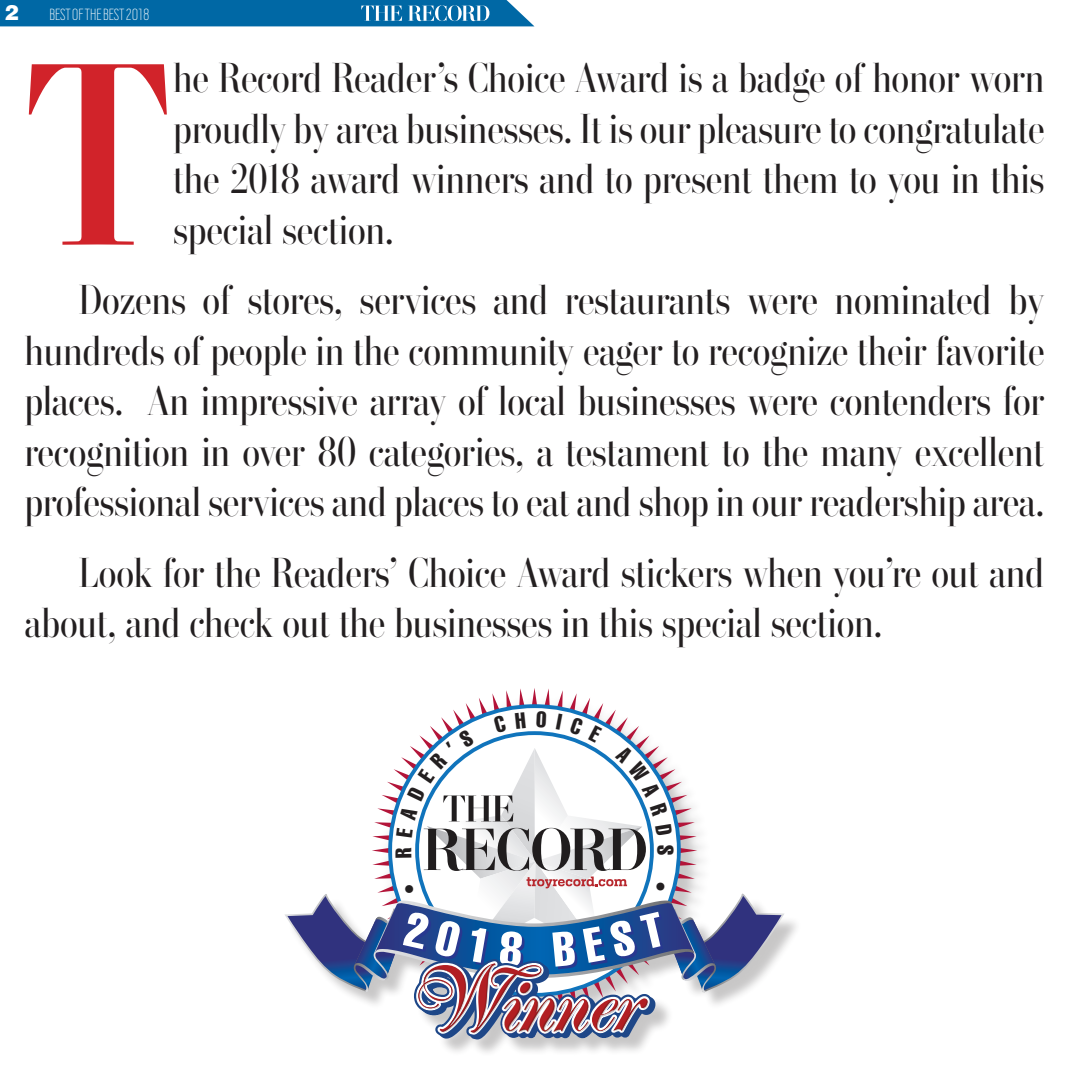
<style>
.page{position:relative;width:1069px;height:1069px;background:#fff}
.page>*{position:absolute;margin:0;border:0;box-sizing:border-box;transform-origin:0 0}
.t1{font:42px/50.4px "Stilson Banner";letter-spacing:.01em;color:#231f20;text-align:justify;scale:.95 1}
.t2{font:900 21px "Helvetica";color:#fff}
.t3{font:100 18px "Scout Cond";color:#fff}
</style>
<div class="page">
<svg style="left:0;top:0;width:534px;height:26px;background:#1172ab"></svg>
<div style="left:286px;top:689px;width:515px;height:366px;background:#231f20;opacity:.25"></div>
<svg style="left:371px;top:688px;width:326px;height:23px"></svg>
<svg style="left:29px;top:64px;width:138px;height:181px"></svg>
<svg style="left:285px;top:711px;width:499px;height:328px"></svg>
<p class="t2" style="left:4px;top:-1px;width:16px">2</p>
<p class="t3" style="left:50px;top:5px;width:101px">BEST OF THE BEST 2018</p>
<p class="t1" style="left:173px;top:53px;width:917px">he Record Reader’s Choice Award is a badge of honor worn proudly by area businesses. It is our pleasure to congratulate the 2018 award winners and to present them to you in this special section.</p>
<p class="t1" style="left:25px;top:275px;width:1074px;text-indent:54px">Dozens of stores, services and restaurants were nominated by hundreds of people in the community eager to recognize their favorite places. An impressive array of local businesses were contenders for recognition in over 80 categories, a testament to the many excellent professional services and places to eat and shop in our readership area.</p>
<p class="t1" style="left:25px;top:547px;width:1074px;text-indent:54px">Look for the Readers’ Choice Award stickers when you’re out and about, and check out the businesses in this special section.</p>
</div>
